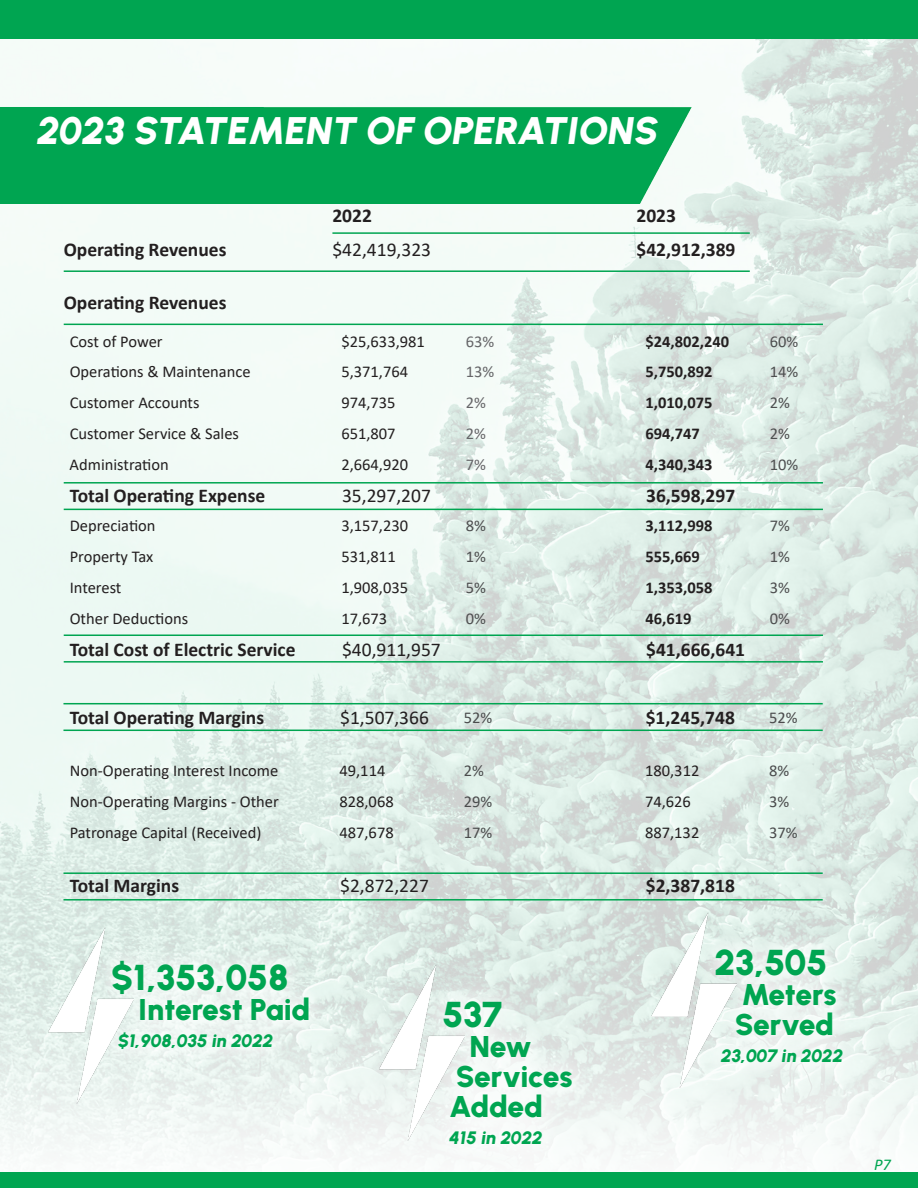
<style>
.page{position:relative;width:918px;height:1188px;background:#fff}
.page>*{position:absolute;margin:0;border:0;box-sizing:border-box;transform-origin:0 0}
.t1{font:italic 900 38.4px "Urbanist";letter-spacing:-.015em;color:#fff}
.t2{font:900 36px "Urbanist";color:#00a551}
.t3{font:900 30px "Urbanist";letter-spacing:-.015em;color:#00a551}
.t4{font:700 19.5px "Calibri";color:#231f20}
.t5{font:19.5px "Calibri";color:#231f20}
.t6{font:italic 900 18px "Urbanist";color:#00a551}
.t7{font:16.5px "Calibri";color:#231f20}
.t8{font:700 16.5px "Calibri";color:#231f20}
.t9{font:16.5px "Calibri";color:#4e4f50}
.t10{font:16.5px "Calibri";color:#4b4c4d}
.t11{font:16.5px "Calibri";color:#656568}
.t12{font:italic 16.5px "Calibri";color:#00a551}
</style>
<div class="page">
<img style="left:0;top:39px;width:918px;height:603px">
<img style="left:0;top:642px;width:918px;height:511px">
<div style="left:0;top:1172px;width:918px;height:16px;background:#00a551"></div>
<div style="left:0;top:0;width:918px;height:39px;background:#00a551"></div>
<img style="left:0;top:39px;width:813px;height:164px">
<hr style="left:64px;top:270px;width:686px;height:2px;background:#00a551">
<hr style="left:332px;top:232px;width:418px;height:2px;background:#00a551">
<hr style="left:64px;top:324px;width:759px;height:1px;background:#00a551">
<hr style="left:64px;top:482px;width:759px;height:2px;background:#00a551">
<hr style="left:64px;top:509px;width:759px;height:1px;background:#00a551">
<hr style="left:64px;top:634px;width:759px;height:2px;background:#00a551">
<hr style="left:64px;top:661px;width:759px;height:2px;background:#00a551">
<hr style="left:63px;top:703px;width:760px;height:1px;background:#00a551">
<hr style="left:63px;top:730px;width:760px;height:1px;background:#00a551">
<hr style="left:63px;top:872px;width:760px;height:2px;background:#00a551">
<hr style="left:63px;top:899px;width:760px;height:2px;background:#00a551">
<svg style="left:134px;top:943px;width:193px;height:124px;fill:#edf5f2"></svg>
<img style="left:48px;top:928px;width:86px;height:175px">
<svg style="left:420px;top:976px;width:176px;height:177px;fill:#f1f6f4"></svg>
<img style="left:380px;top:965px;width:85px;height:175px">
<svg style="left:737px;top:931px;width:124px;height:149px;fill:#eef5f2"></svg>
<img style="left:652px;top:912px;width:85px;height:175px">
<p class="t1" style="left:38px;top:106px;width:623px">2023 STATEMENT OF OPERATIONS</p>
<p class="t4" style="left:64px;top:236px;width:164px">Operating Revenues</p>
<p class="t4" style="left:64px;top:289px;width:164px">Operating Revenues</p>
<p class="t4" style="left:332px;top:202px;width:41px">2022</p>
<p class="t4" style="left:636px;top:202px;width:41px">2023</p>
<p class="t5" style="left:332px;top:236px;width:100px">$42,419,323</p>
<p class="t4" style="left:636px;top:236px;width:101px">$42,912,389</p>
<p class="t7" style="left:70px;top:330px;width:94px">Cost of Power</p>
<p class="t7" style="left:341px;top:330px;width:85px">$25,633,981</p>
<p class="t11" style="left:466px;top:330px;width:30px">63%</p>
<p class="t8" style="left:645px;top:330px;width:85px">$24,802,240</p>
<p class="t9" style="left:770px;top:330px;width:30px">60%</p>
<p class="t7" style="left:70px;top:361px;width:183px">Operations &amp; Maintenance</p>
<p class="t7" style="left:341px;top:361px;width:68px">5,371,764</p>
<p class="t11" style="left:466px;top:361px;width:30px">13%</p>
<p class="t8" style="left:645px;top:360px;width:69px">5,750,892</p>
<p class="t9" style="left:770px;top:361px;width:30px">14%</p>
<p class="t7" style="left:70px;top:391px;width:131px">Customer Accounts</p>
<p class="t7" style="left:341px;top:391px;width:56px">974,735</p>
<p class="t11" style="left:466px;top:391px;width:22px">2%</p>
<p class="t8" style="left:645px;top:391px;width:69px">1,010,075</p>
<p class="t9" style="left:770px;top:391px;width:22px">2%</p>
<p class="t7" style="left:70px;top:422px;width:171px">Customer Service &amp; Sales</p>
<p class="t7" style="left:341px;top:422px;width:56px">651,807</p>
<p class="t11" style="left:466px;top:422px;width:22px">2%</p>
<p class="t8" style="left:645px;top:422px;width:56px">694,747</p>
<p class="t9" style="left:770px;top:422px;width:22px">2%</p>
<p class="t7" style="left:70px;top:453px;width:101px">Administration</p>
<p class="t7" style="left:341px;top:453px;width:68px">2,664,920</p>
<p class="t11" style="left:466px;top:453px;width:22px">7%</p>
<p class="t8" style="left:645px;top:453px;width:69px">4,340,343</p>
<p class="t9" style="left:770px;top:453px;width:30px">10%</p>
<p class="t4" style="left:70px;top:481px;width:197px">Total Operating Expense</p>
<p class="t5" style="left:342px;top:482px;width:90px">35,297,207</p>
<p class="t4" style="left:646px;top:481px;width:91px">36,598,297</p>
<p class="t7" style="left:70px;top:514px;width:87px">Depreciation</p>
<p class="t7" style="left:341px;top:514px;width:68px">3,157,230</p>
<p class="t9" style="left:466px;top:514px;width:22px">8%</p>
<p class="t8" style="left:645px;top:514px;width:69px">3,112,998</p>
<p class="t9" style="left:770px;top:514px;width:22px">7%</p>
<p class="t7" style="left:70px;top:545px;width:85px">Property Tax</p>
<p class="t7" style="left:341px;top:545px;width:56px">531,811</p>
<p class="t9" style="left:466px;top:545px;width:22px">1%</p>
<p class="t8" style="left:645px;top:545px;width:56px">555,669</p>
<p class="t9" style="left:770px;top:545px;width:22px">1%</p>
<p class="t7" style="left:70px;top:576px;width:53px">Interest</p>
<p class="t7" style="left:341px;top:576px;width:68px">1,908,035</p>
<p class="t9" style="left:466px;top:576px;width:22px">5%</p>
<p class="t8" style="left:645px;top:576px;width:69px">1,353,058</p>
<p class="t9" style="left:770px;top:576px;width:22px">3%</p>
<p class="t7" style="left:70px;top:607px;width:120px">Other Deductions</p>
<p class="t7" style="left:341px;top:607px;width:47px">17,673</p>
<p class="t9" style="left:466px;top:607px;width:22px">0%</p>
<p class="t8" style="left:645px;top:607px;width:48px">46,619</p>
<p class="t9" style="left:770px;top:607px;width:22px">0%</p>
<p class="t4" style="left:70px;top:635px;width:227px">Total Cost of Electric Service</p>
<p class="t5" style="left:342px;top:636px;width:100px">$40,911,957</p>
<p class="t4" style="left:646px;top:635px;width:101px">$41,666,641</p>
<p class="t4" style="left:70px;top:704px;width:196px">Total Operating Margins</p>
<p class="t5" style="left:340px;top:704px;width:90px">$1,507,366</p>
<p class="t10" style="left:464px;top:706px;width:30px">52%</p>
<p class="t4" style="left:646px;top:704px;width:91px">$1,245,748</p>
<p class="t10" style="left:769px;top:706px;width:30px">52%</p>
<p class="t7" style="left:70px;top:759px;width:210px">Non-Operating Interest Income</p>
<p class="t7" style="left:339px;top:759px;width:47px">49,114</p>
<p class="t10" style="left:464px;top:759px;width:22px">2%</p>
<p class="t7" style="left:645px;top:759px;width:56px">180,312</p>
<p class="t10" style="left:769px;top:759px;width:22px">8%</p>
<p class="t7" style="left:70px;top:790px;width:211px">Non-Operating Margins - Other</p>
<p class="t7" style="left:339px;top:790px;width:56px">828,068</p>
<p class="t10" style="left:464px;top:790px;width:30px">29%</p>
<p class="t7" style="left:645px;top:790px;width:47px">74,626</p>
<p class="t10" style="left:769px;top:790px;width:22px">3%</p>
<p class="t7" style="left:70px;top:821px;width:193px">Patronage Capital (Received)</p>
<p class="t7" style="left:339px;top:821px;width:56px">487,678</p>
<p class="t10" style="left:464px;top:821px;width:30px">17%</p>
<p class="t7" style="left:645px;top:821px;width:56px">887,132</p>
<p class="t10" style="left:769px;top:821px;width:30px">37%</p>
<p class="t4" style="left:70px;top:872px;width:111px">Total Margins</p>
<p class="t5" style="left:340px;top:872px;width:90px">$2,872,227</p>
<p class="t4" style="left:646px;top:872px;width:91px">$2,387,818</p>
<p class="t2" style="left:111px;top:954px;width:179px">$1,353,058</p>
<p class="t3" style="left:138px;top:990px;width:174px">Interest Paid</p>
<p class="t6" style="left:118px;top:1029px;width:157px">$1,908,035 in 2022</p>
<p class="t2" style="left:442px;top:991px;width:61px">537</p>
<p class="t3" style="left:469px;top:1027px;width:64px">New</p>
<p class="t3" style="left:456px;top:1057px;width:118px">Services</p>
<p class="t3" style="left:449px;top:1087px;width:95px">Added</p>
<p class="t6" style="left:449px;top:1126px;width:95px">415 in 2022</p>
<p class="t2" style="left:714px;top:938px;width:115px">23,505</p>
<p class="t3" style="left:741px;top:974px;width:97px">Meters</p>
<p class="t3" style="left:735px;top:1004px;width:101px">Served</p>
<p class="t6" style="left:721px;top:1043px;width:124px">23,007 in 2022</p>
<p class="t12" style="left:874px;top:1154px;width:18px">P7</p>
</div>
